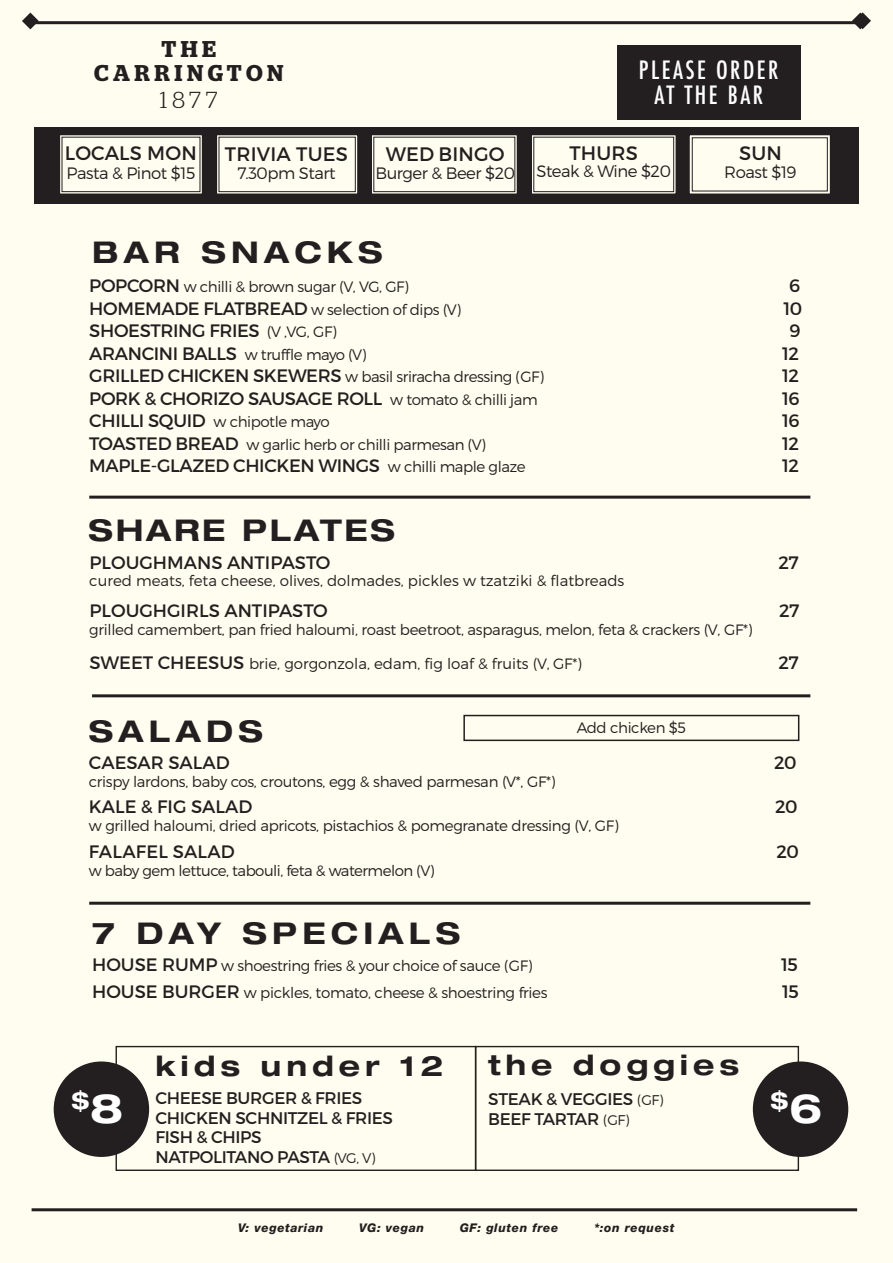
<style>
.page{position:relative;width:893px;height:1263px;background:#fffde9}
.page>*{position:absolute;margin:0;border:0;box-sizing:border-box;transform-origin:0 0}
.t1{font:700 expanded 30px "Helvetica Neue LT Pro";letter-spacing:.175em;color:#231f20}
.t2{font:700 expanded 30px "Helvetica Neue LT Pro";letter-spacing:.09em;color:#231f20}
.t3{font:700 expanded 28.05px "Helvetica Neue LT Pro";letter-spacing:.175em;color:#231f20}
.t4{font:500 condensed 24.6px "Futura";letter-spacing:.1em;color:#fff}
.t5{font:700 expanded 23.55px "Helvetica Neue LT Pro";color:#fff}
.t6{font:300 23.1px "Stag";color:#231f20}
.t7{font:600 22.8px "Stag";letter-spacing:.2em;color:#231f20}
.t8{font:19.5px "Montserrat";letter-spacing:.01em;color:#231f20}
.t9{font:18px "Montserrat";letter-spacing:-.02em;color:#231f20}
.t10{font:18px "Montserrat";color:#231f20}
.t11{font:18px "Montserrat";letter-spacing:.01em;color:#231f20}
.t12{font:16.8px/19.6px "Montserrat";letter-spacing:-.02em;color:#231f20}
.t13{font:300 16.5px "Montserrat";letter-spacing:-.03em;color:#231f20}
.t14{font:300 15px "Montserrat";letter-spacing:-.02em;color:#231f20}
.t15{font:300 15px "Montserrat";color:#231f20}
.t16{font:italic 800 12px "Helvetica Neue LT Pro";letter-spacing:.05em;color:#231f20}
.s1{font-weight:400;font-size:18px}
.s2{font-weight:300;font-size:15px}
.s3{font-weight:300;font-size:14.1px}
.s4{font-size:40.5px}
</style>
<div class="page">
<div style="left:34px;top:127px;width:825px;height:76px;background:#231f20"></div>
<hr style="left:32px;top:1208px;width:825px;height:3px;background:#231f20">
<svg style="left:60px;top:135px;width:142px;height:59px;background:#f7f5e9"></svg>
<div style="left:62px;top:137px;width:138px;height:55px;border:1px solid #231f20"></div>
<svg style="left:217px;top:135px;width:141px;height:59px;background:#f7f5e8"></svg>
<div style="left:219px;top:137px;width:137px;height:55px;border:1px solid #231f20"></div>
<svg style="left:372px;top:135px;width:145px;height:59px;background:#f8f6ea"></svg>
<div style="left:373px;top:137px;width:142px;height:55px;border:1px solid #231f20"></div>
<svg style="left:532px;top:135px;width:144px;height:59px;background:#f8f6ea"></svg>
<div style="left:533px;top:137px;width:141px;height:55px;border:1px solid #231f20"></div>
<svg style="left:689px;top:135px;width:141px;height:59px;background:#f0eee2"></svg>
<hr style="left:89px;top:496px;width:721px;height:3px;background:#231f20">
<hr style="left:92px;top:694px;width:718px;height:3px;background:#231f20">
<hr style="left:89px;top:902px;width:721px;height:3px;background:#231f20">
<div style="left:116px;top:1046px;width:360px;height:125px;border:1px solid #231f20"></div>
<div style="left:475px;top:1046px;width:324px;height:125px;border:1px solid #231f20"></div>
<div style="left:753px;top:1061px;width:95px;height:96px;background:#231f20;border-radius:50%"></div>
<div style="left:54px;top:1061px;width:95px;height:96px;background:#231f20;border-radius:50%"></div>
<div style="left:463px;top:715px;width:336px;height:26px;border:2px solid #231f20"></div>
<div style="left:617px;top:45px;width:184px;height:75px;background:#231f20"></div>
<hr style="left:28px;top:21px;width:832px;height:3px;background:#231f20">
<svg style="left:852px;top:12px;width:19px;height:17px"></svg>
<svg style="left:22px;top:13px;width:17px;height:16px"></svg>
<p class="t7" style="left:161px;top:36px;width:56px">THE</p>
<p class="t7" style="left:94px;top:59px;width:191px">CARRINGTON</p>
<p class="t4" style="left:639px;top:54px;width:141px">PLEASE ORDER</p>
<p class="t6" style="left:160px;top:87px;width:59px">1877</p>
<p class="t4" style="left:654px;top:80px;width:110px">AT THE BAR</p>
<p class="t8" style="left:65px;top:141px;width:133px">LOCALS MON</p>
<p class="t13" style="left:67px;top:163px;width:130px">Pasta &amp; Pinot $15</p>
<p class="t8" style="left:225px;top:142px;width:124px">TRIVIA TUES</p>
<p class="t13" style="left:237px;top:163px;width:100px">7.30pm Start</p>
<p class="t8" style="left:386px;top:142px;width:120px">WED BINGO</p>
<p class="t13" style="left:375px;top:163px;width:141px">Burger &amp; Beer $20</p>
<p class="t8" style="left:569px;top:141px;width:70px">THURS</p>
<p class="t13" style="left:536px;top:161px;width:136px">Steak &amp; Wine $20</p>
<p class="t8" style="left:739px;top:141px;width:44px">SUN</p>
<p class="t13" style="left:724px;top:162px;width:74px">Roast $19</p>
<p class="t1" style="left:92px;top:232px;width:292px">BAR SNACKS</p>
<p class="t14" style="left:89px;top:278px;width:321px"><span class="s1">POPCORN</span> w chilli &amp; brown sugar (V, VG, GF)</p>
<p class="t9" style="left:789px;top:275px;width:13px">6</p>
<p class="t14" style="left:89px;top:300px;width:373px"><span class="s1">HOMEMADE FLATBREAD</span> w selection of dips (V)</p>
<p class="t9" style="left:783px;top:297px;width:20px">10</p>
<p class="t9" style="left:89px;top:320px;width:249px">SHOESTRING FRIES <span class="s2">(V ,VG, GF)</span></p>
<p class="t9" style="left:789px;top:320px;width:13px">9</p>
<p class="t14" style="left:89px;top:345px;width:279px"><span class="s1">ARANCINI BALLS</span> w truffle mayo (V)</p>
<p class="t9" style="left:782px;top:342px;width:19px">12</p>
<p class="t14" style="left:89px;top:368px;width:456px"><span class="s1">GRILLED CHICKEN SKEWERS</span> w basil sriracha dressing (GF)</p>
<p class="t9" style="left:782px;top:365px;width:19px">12</p>
<p class="t9" style="left:89px;top:387px;width:450px">PORK &amp; CHORIZO SAUSAGE ROLL <span class="s2">w tomato &amp; chilli jam</span></p>
<p class="t9" style="left:782px;top:387px;width:19px">16</p>
<p class="t14" style="left:89px;top:413px;width:242px"><span class="s1">CHILLI SQUID</span> w chipotle mayo</p>
<p class="t9" style="left:782px;top:410px;width:19px">16</p>
<p class="t14" style="left:89px;top:435px;width:398px"><span class="s1">TOASTED BREAD</span> w garlic herb or chilli parmesan (V)</p>
<p class="t9" style="left:782px;top:432px;width:19px">12</p>
<p class="t9" style="left:89px;top:455px;width:438px">MAPLE-GLAZED CHICKEN WINGS <span class="s2">w chilli maple glaze</span></p>
<p class="t9" style="left:782px;top:455px;width:19px">12</p>
<p class="t2" style="left:89px;top:511px;width:308px">SHARE PLATES</p>
<p class="t10" style="left:89px;top:552px;width:242px">PLOUGHMANS ANTIPASTO</p>
<p class="t9" style="left:778px;top:552px;width:22px">27</p>
<p class="t15" style="left:89px;top:571px;width:537px">cured meats, feta cheese, olives, dolmades, pickles w tzatziki &amp; flatbreads</p>
<p class="t10" style="left:89px;top:599px;width:240px">PLOUGHGIRLS ANTIPASTO</p>
<p class="t9" style="left:779px;top:599px;width:22px">27</p>
<p class="t14" style="left:89px;top:620px;width:665px">grilled camembert, pan fried haloumi, roast beetroot, asparagus, melon, feta &amp; crackers (V, GF*)</p>
<p class="t15" style="left:89px;top:654px;width:494px"><span class="s1">SWEET CHEESUS</span> brie, gorgonzola, edam, fig loaf &amp; fruits (V, GF*)</p>
<p class="t9" style="left:778px;top:651px;width:22px">27</p>
<p class="t1" style="left:89px;top:711px;width:176px">SALADS</p>
<p class="t10" style="left:89px;top:751px;width:142px">CAESAR SALAD</p>
<p class="t9" style="left:774px;top:751px;width:24px">20</p>
<p class="t14" style="left:89px;top:772px;width:468px">crispy lardons, baby cos, croutons, egg &amp; shaved parmesan (V*, GF*)</p>
<p class="t10" style="left:89px;top:796px;width:165px">KALE &amp; FIG SALAD</p>
<p class="t9" style="left:775px;top:796px;width:24px">20</p>
<p class="t14" style="left:89px;top:817px;width:531px">w grilled haloumi, dried apricots, pistachios &amp; pomegranate dressing (V, GF)</p>
<p class="t11" style="left:89px;top:840px;width:147px">FALAFEL SALAD</p>
<p class="t9" style="left:776px;top:840px;width:24px">20</p>
<p class="t14" style="left:89px;top:861px;width:347px">w baby gem lettuce, tabouli, feta &amp; watermelon (V)</p>
<p class="t14" style="left:577px;top:719px;width:111px">Add chicken $5</p>
<p class="t1" style="left:92px;top:914px;width:370px">7 DAY SPECIALS</p>
<p class="t14" style="left:92px;top:957px;width:442px"><span class="s1">HOUSE RUMP</span> w shoestring fries &amp; your choice of sauce (GF)</p>
<p class="t9" style="left:781px;top:954px;width:18px">15</p>
<p class="t14" style="left:92px;top:983px;width:457px"><span class="s1">HOUSE BURGER</span> w pickles, tomato, cheese &amp; shoestring fries</p>
<p class="t9" style="left:782px;top:980px;width:18px">15</p>
<p class="t3" style="left:488px;top:1047px;width:253px">the doggies</p>
<p class="t12" style="left:488px;top:1089px;width:177px">STEAK &amp; VEGGIES <span class="s3">(GF)</span></p>
<p class="t12" style="left:488px;top:1109px;width:143px">BEEF TARTAR <span class="s3">(GF)</span></p>
<p class="t3" style="left:155px;top:1047px;width:290px">kids under 12</p>
<p class="t12" style="left:155px;top:1088px;width:239px">CHEESE BURGER &amp; FRIES<br>CHICKEN SCHNITZEL &amp; FRIES<br>FISH &amp; CHIPS<br>NATPOLITANO PASTA <span class="s3">(VG, V)</span></p>
<p class="t5" style="left:71px;top:1085px;width:54px">$<span class="s4">8</span></p>
<p class="t5" style="left:770px;top:1085px;width:54px">$<span class="s4">6</span></p>
<p class="t16" style="left:238px;top:1221px;width:87px">V: vegetarian</p>
<p class="t16" style="left:359px;top:1221px;width:67px">VG: vegan</p>
<p class="t16" style="left:460px;top:1221px;width:100px">GF: gluten free</p>
<p class="t16" style="left:594px;top:1221px;width:82px">*:on request</p>
</div>
